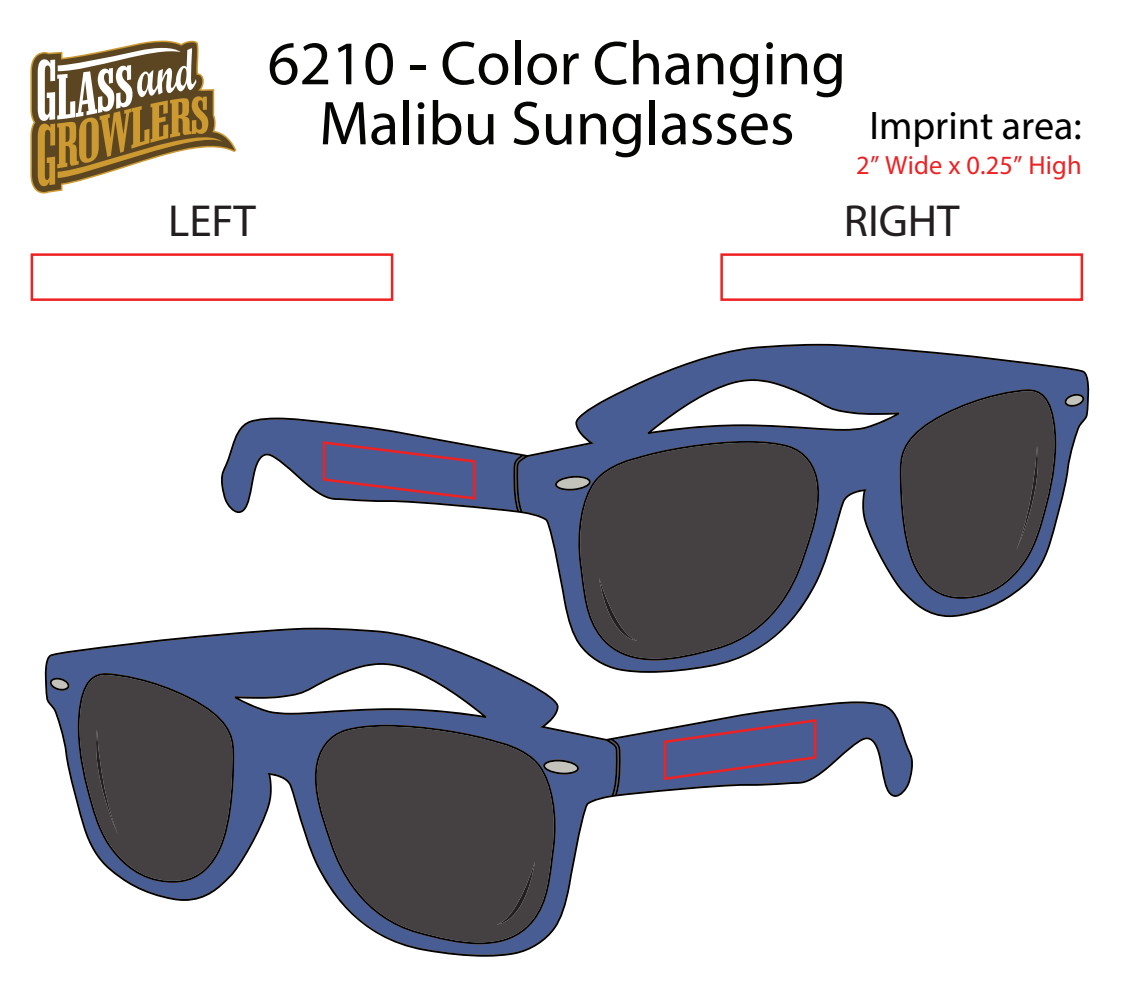
<style>
.page{position:relative;width:1134px;height:994px;background:#fff}
.page>*{position:absolute;margin:0;border:0;box-sizing:border-box;transform-origin:0 0}
.t1{font:62.25px/60px "Myriad Pro";color:#050504;text-align:center}
.t2{font:45px "Myriad Pro";color:#231f20}
.t3{font:40px "Myriad Pro";color:#000}
.t4{font:26.5px "Myriad Pro";letter-spacing:.005em;color:#ee2123}
</style>
<div class="page">
<svg style="left:221px;top:344px;width:869px;height:283px"></svg>
<svg style="left:554px;top:475px;width:21px;height:15px"></svg>
<svg style="left:575px;top:440px;width:245px;height:187px;background:#4c4e5b"></svg>
<svg style="left:1063px;top:393px;width:21px;height:13px"></svg>
<svg style="left:599px;top:577px;width:38px;height:50px;background:#444041"></svg>
<svg style="left:647px;top:378px;width:410px;height:223px;background:#5e6171"></svg>
<svg style="left:44px;top:627px;width:869px;height:329px"></svg>
<svg style="left:558px;top:759px;width:21px;height:15px"></svg>
<svg style="left:313px;top:724px;width:245px;height:219px;background:#585a67"></svg>
<svg style="left:49px;top:677px;width:21px;height:13px"></svg>
<svg style="left:496px;top:860px;width:39px;height:64px;background:#433f41"></svg>
<svg style="left:76px;top:661px;width:410px;height:223px;background:#5e6272"></svg>
<svg style="left:30px;top:40px;width:206px;height:153px"></svg>
<div style="left:31px;top:253px;width:362px;height:48px;border:3px solid #ee2123"></div>
<div style="left:720px;top:253px;width:362px;height:48px;border:3px solid #ee2123"></div>
<svg style="left:223px;top:419px;width:301px;height:92px"></svg>
<svg style="left:609px;top:703px;width:302px;height:91px"></svg>
<p class="t2" style="left:168px;top:204px;width:89px">LEFT</p>
<p class="t1" style="left:267px;top:39px;width:580px">6210 - Color Changing<br>Malibu Sunglasses</p>
<p class="t3" style="left:869px;top:110px;width:214px">Imprint area:</p>
<p class="t4" style="left:856px;top:155px;width:227px">2” Wide x 0.25” High</p>
<p class="t2" style="left:843px;top:204px;width:117px">RIGHT</p>
</div>
